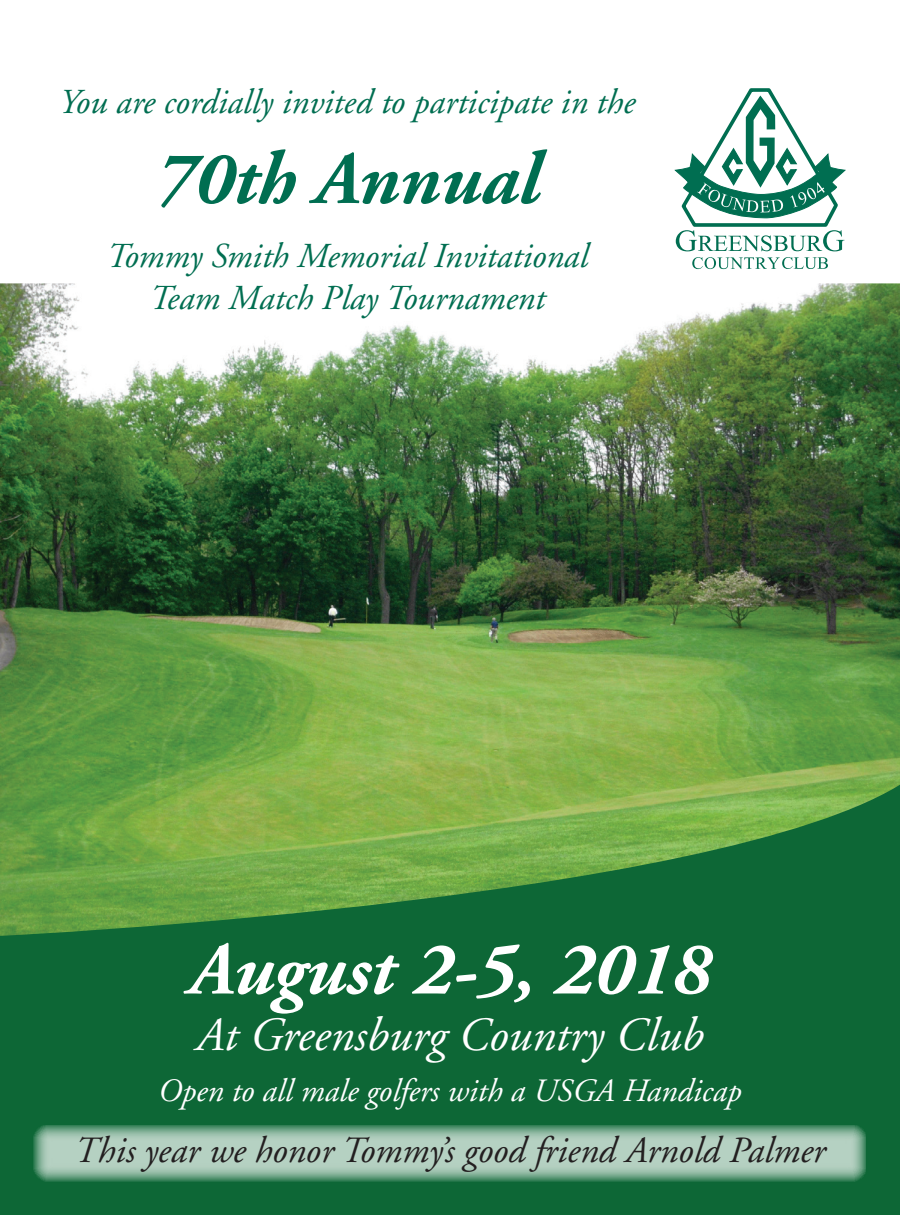
<style>
.page{position:relative;width:900px;height:1215px;background:#fff}
.page>*{position:absolute;margin:0;border:0;box-sizing:border-box;transform-origin:0 0}
.t1{font:italic 700 75px "Adobe Garamond";color:#fff}
.t2{font:italic 700 75px "Adobe Garamond";color:#006e51}
.t3{font:italic 47.5px "Adobe Garamond";color:#fff}
.t4{font:italic 37px "Adobe Garamond";color:#231f20}
.t5{font:italic 35px/42px "Adobe Garamond";color:#006e51;text-align:center}
.t6{font:italic 32.5px "Adobe Garamond";color:#fff}
</style>
<div class="page">
<img style="left:0;top:283px;width:900px;height:485px">
<svg style="left:2px;top:768px;width:898px;height:447px;background:#2d7b3c"></svg>
<svg style="left:0;top:768px;width:2px;height:447px"></svg>
<svg style="left:692px;top:257px;width:136px;height:12px"></svg>
<svg style="left:675px;top:88px;width:170px;height:163px"></svg>
<svg style="left:34px;top:1125px;width:832px;height:56px;background:#97bea9"></svg>
<p class="t5" style="left:59px;top:82px;width:578px">You are cordially invited to participate in the</p>
<h1 class="t2" style="left:155px;top:138px;width:386px">70th Annual</h1>
<p class="t5" style="left:106px;top:237px;width:483px">Tommy Smith Memorial Invitational<br>Team Match Play Tournament</p>
<h1 class="t1" style="left:189px;top:929px;width:523px">August 2-5, 2018</h1>
<h2 class="t3" style="left:196px;top:1010px;width:509px">At Greensburg Country Club</h2>
<p class="t6" style="left:158px;top:1073px;width:585px">Open to all male golfers with a USGA Handicap</p>
<p class="t4" style="left:74px;top:1131px;width:753px">This year we honor Tommy’s good friend Arnold Palmer</p>
</div>
